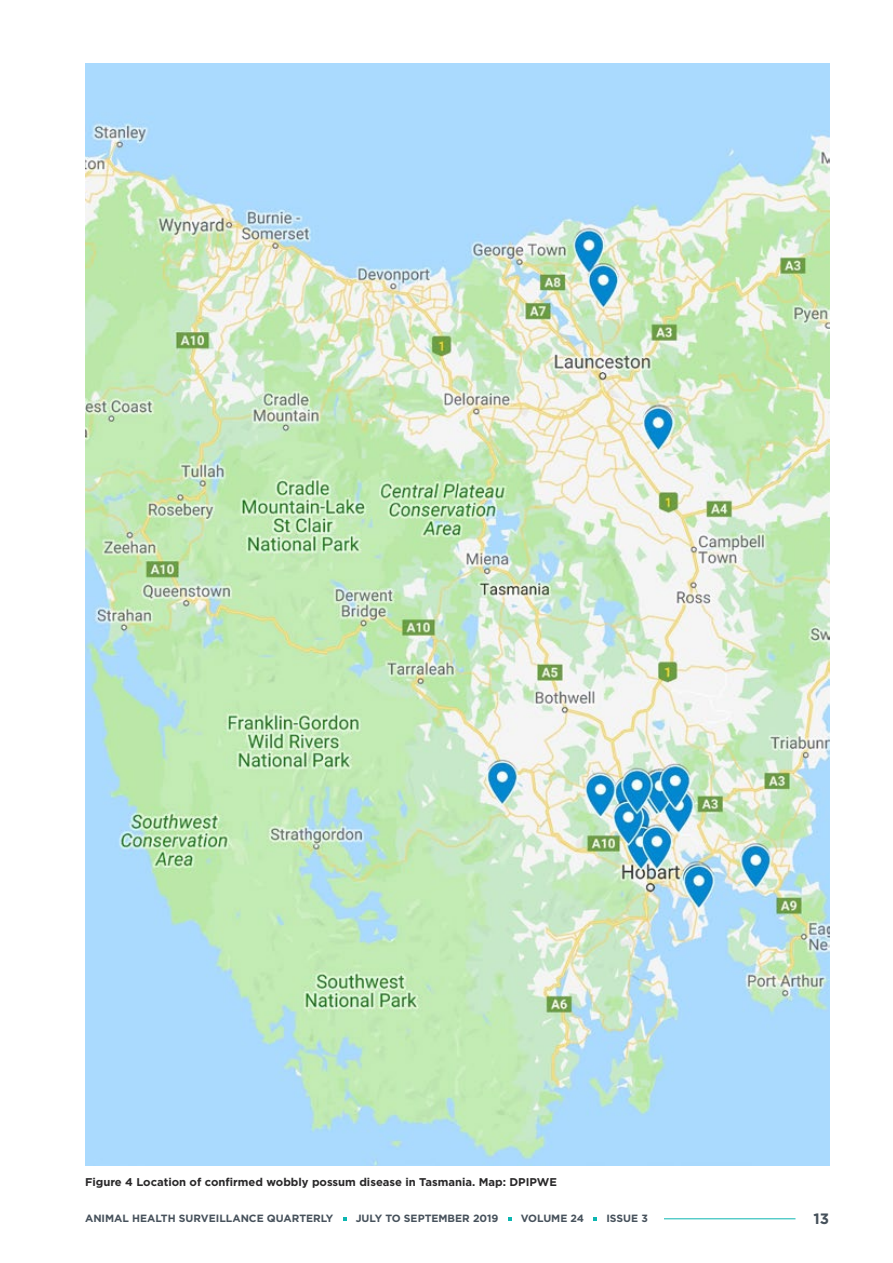
<style>
.page{position:relative;width:893px;height:1263px;background:#fff}
.page>*{position:absolute;margin:0;border:0;box-sizing:border-box;transform-origin:0 0}
.t1{font:700 15px "Gotham";color:#46515b}
.t2{font:700 11.25px "Gotham";color:#292829}
.t3{font:700 10.5px "Gotham";color:#46515b}
</style>
<div class="page">
<hr style="left:636px;top:1218px;width:159px;height:1px;background:#0cb6b1">
<div style="left:85px;top:1210px;width:578px;height:18px;background:#fff"></div>
<img style="left:85px;top:63px;width:744px;height:1102px">
<p class="t2" style="left:85px;top:1175px;width:474px">Figure 4 Location of confirmed wobbly possum disease in Tasmania. Map: DPIPWE</p>
<p class="t3" style="left:85px;top:1212px;width:250px">ANIMAL HEALTH SURVEILLANCE QUARTERLY</p>
<p class="t3" style="left:356px;top:1212px;width:144px">JULY TO SEPTEMBER 2019</p>
<p class="t3" style="left:521px;top:1212px;width:65px">VOLUME 24</p>
<p class="t3" style="left:606px;top:1212px;width:43px">ISSUE 3</p>
<h1 class="t1" style="left:813px;top:1209px;width:17px">13</h1>
</div>
